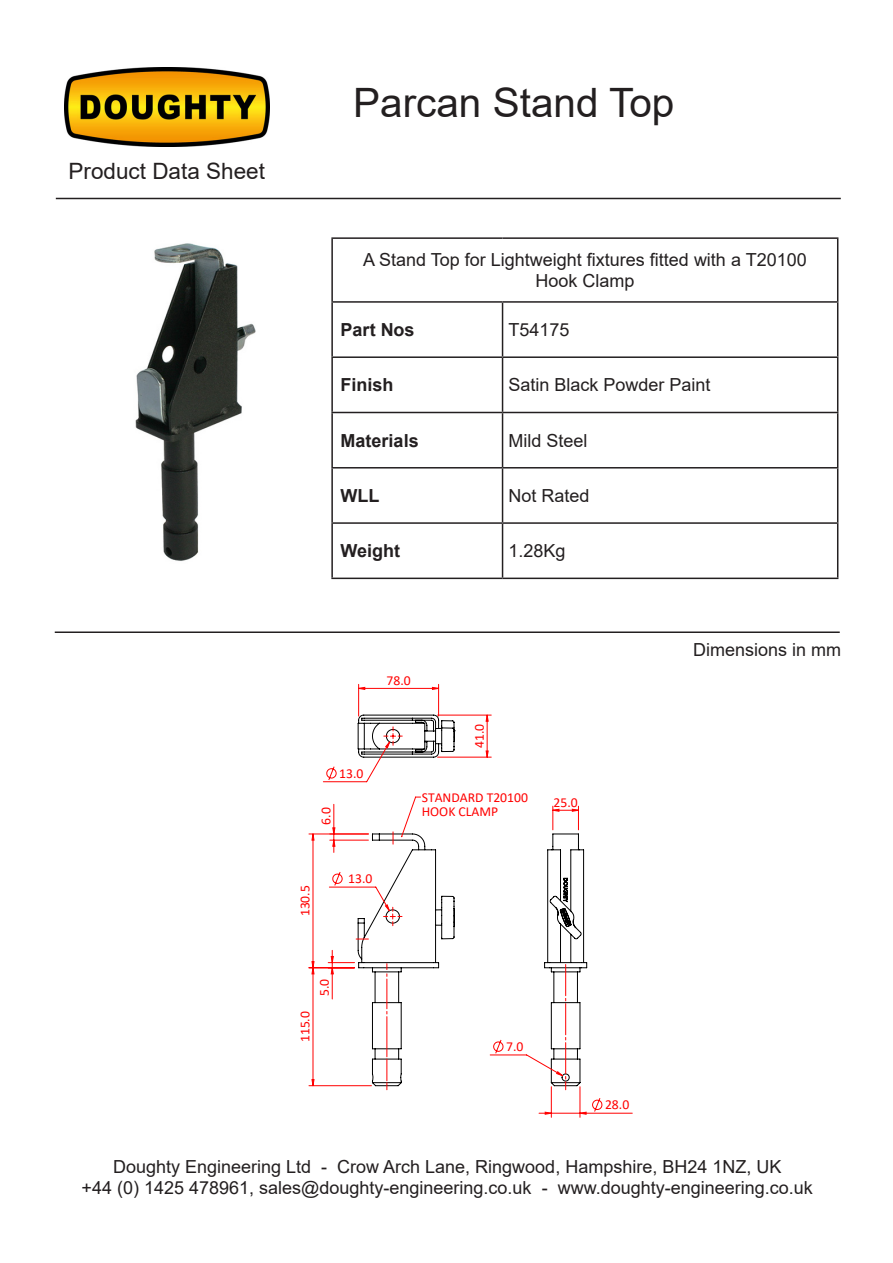
<style>
.page{position:relative;width:893px;height:1263px;background:#fff}
.page>*{position:absolute;margin:0;border:0;box-sizing:border-box;transform-origin:0 0}
.t1{font:40.5px "Arial";color:#231f20}
.t2{font:22.5px "Arial";color:#231f20}
.t3{font:18px "Arial";color:#231f20}
.t4{font:700 18px "Arial";color:#231f20}
.t5{font:13.65px/14px "Calibri";color:#f00}
</style>
<div class="page">
<img style="left:64px;top:68px;width:205px;height:79px">
<hr style="left:56px;top:198px;width:785px;height:1px;background:#231f20">
<hr style="left:55px;top:631px;width:785px;height:2px;background:#231f20">
<img style="left:135px;top:243px;width:121px;height:318px">
<hr style="left:249px;top:1138px;width:395px;height:1px;background:#c0c0c0">
<hr style="left:249px;top:670px;width:1px;height:455px;background:#c0c0c0">
<hr style="left:249px;top:670px;width:395px;height:1px;background:#c0c0c0">
<hr style="left:710px;top:670px;width:1px;height:455px;background:#c0c0c0">
<hr style="left:438px;top:684px;width:1px;height:32px;background:#f00">
<hr style="left:358px;top:684px;width:1px;height:32px;background:#f00">
<hr style="left:580px;top:1087px;width:1px;height:30px;background:#f00">
<hr style="left:551px;top:1087px;width:1px;height:30px;background:#f00">
<hr style="left:580px;top:1113px;width:52px;height:1px;background:#f00">
<hr style="left:438px;top:715px;width:53px;height:1px;background:#f00">
<hr style="left:309px;top:1085px;width:62px;height:1px;background:#f00">
<hr style="left:309px;top:967px;width:45px;height:1px;background:#f00">
<hr style="left:309px;top:834px;width:59px;height:1px;background:#f00">
<svg style="left:358px;top:687px;width:81px;height:3px"></svg>
<svg style="left:539px;top:806px;width:63px;height:309px"></svg>
<svg style="left:455px;top:750px;width:107px;height:326px"></svg>
<svg style="left:486px;top:715px;width:3px;height:42px"></svg>
<svg style="left:312px;top:714px;width:143px;height:376px"></svg>
<hr style="left:331px;top:237px;width:172px;height:2px;background:#231f20">
<hr style="left:331px;top:239px;width:2px;height:62px;background:#231f20">
<hr style="left:503px;top:237px;width:335px;height:2px;background:#231f20">
<hr style="left:837px;top:239px;width:1px;height:62px;background:#231f20">
<hr style="left:331px;top:301px;width:172px;height:2px;background:#231f20">
<hr style="left:331px;top:303px;width:2px;height:53px;background:#231f20">
<hr style="left:503px;top:301px;width:335px;height:2px;background:#231f20">
<hr style="left:502px;top:303px;width:1px;height:53px;background:#231f20">
<hr style="left:837px;top:303px;width:1px;height:53px;background:#231f20">
<hr style="left:331px;top:356px;width:172px;height:2px;background:#231f20">
<hr style="left:331px;top:358px;width:2px;height:54px;background:#231f20">
<hr style="left:503px;top:356px;width:335px;height:2px;background:#231f20">
<hr style="left:502px;top:358px;width:1px;height:54px;background:#231f20">
<hr style="left:837px;top:358px;width:1px;height:54px;background:#231f20">
<hr style="left:331px;top:412px;width:172px;height:1px;background:#231f20">
<hr style="left:331px;top:413px;width:2px;height:54px;background:#231f20">
<hr style="left:503px;top:412px;width:335px;height:1px;background:#231f20">
<hr style="left:502px;top:413px;width:1px;height:54px;background:#231f20">
<hr style="left:837px;top:413px;width:1px;height:54px;background:#231f20">
<hr style="left:331px;top:467px;width:172px;height:1px;background:#231f20">
<hr style="left:331px;top:468px;width:2px;height:54px;background:#231f20">
<hr style="left:503px;top:467px;width:335px;height:1px;background:#231f20">
<hr style="left:502px;top:468px;width:1px;height:54px;background:#231f20">
<hr style="left:837px;top:468px;width:1px;height:54px;background:#231f20">
<hr style="left:331px;top:522px;width:172px;height:2px;background:#231f20">
<hr style="left:331px;top:524px;width:2px;height:54px;background:#231f20">
<hr style="left:503px;top:522px;width:335px;height:2px;background:#231f20">
<hr style="left:502px;top:524px;width:1px;height:54px;background:#231f20">
<hr style="left:837px;top:524px;width:1px;height:54px;background:#231f20">
<hr style="left:331px;top:578px;width:172px;height:1px;background:#231f20">
<hr style="left:503px;top:578px;width:335px;height:1px;background:#231f20">
<p class="t2" style="left:69px;top:155px;width:198px">Product Data Sheet</p>
<p class="t1" style="left:353px;top:75px;width:323px">Parcan Stand Top</p>
<p class="t3" style="left:363px;top:247px;width:445px">A Stand Top for Lightweight fixtures fitted with a T20100</p>
<p class="t3" style="left:535px;top:269px;width:101px">Hook Clamp</p>
<p class="t4" style="left:341px;top:317px;width:76px">Part Nos</p>
<p class="t3" style="left:509px;top:317px;width:63px">T54175</p>
<p class="t4" style="left:341px;top:372px;width:55px">Finish</p>
<p class="t3" style="left:509px;top:373px;width:204px">Satin Black Powder Paint</p>
<p class="t4" style="left:341px;top:428px;width:80px">Materials</p>
<p class="t3" style="left:509px;top:428px;width:81px">Mild Steel</p>
<p class="t4" style="left:341px;top:483px;width:40px">WLL</p>
<p class="t3" style="left:509px;top:483px;width:83px">Not Rated</p>
<p class="t4" style="left:341px;top:538px;width:61px">Weight</p>
<p class="t3" style="left:509px;top:538px;width:59px">1.28Kg</p>
<p class="t5" style="left:339px;top:766px;width:26px">13.0</p>
<p class="t5" style="left:319px;top:825px;width:19px;rotate:-90deg">6.0</p>
<p class="t5" style="left:387px;top:673px;width:26px">78.0</p>
<p class="t5" style="left:472px;top:748px;width:26px;rotate:-90deg">41.0</p>
<p class="t5" style="left:422px;top:790px;width:108px">STANDARD T20100<br>HOOK CLAMP</p>
<p class="t5" style="left:298px;top:916px;width:33px;rotate:-90deg">130.5</p>
<p class="t5" style="left:348px;top:871px;width:26px">13.0</p>
<p class="t5" style="left:298px;top:1042px;width:33px;rotate:-90deg">115.0</p>
<p class="t5" style="left:317px;top:996px;width:19px;rotate:-90deg">5.0</p>
<p class="t5" style="left:506px;top:1039px;width:19px">7.0</p>
<p class="t5" style="left:554px;top:795px;width:26px">25.0</p>
<p class="t5" style="left:605px;top:1097px;width:26px">28.0</p>
<p class="t3" style="left:693px;top:637px;width:150px">Dimensions in mm</p>
<p class="t3" style="left:113px;top:1154px;width:670px">Doughty Engineering Ltd - Crow Arch Lane, Ringwood, Hampshire, BH24 1NZ, UK</p>
<p class="t3" style="left:82px;top:1175px;width:733px">+44 (0) 1425 478961, sales@doughty-engineering.co.uk - www.doughty-engineering.co.uk</p>
</div>
